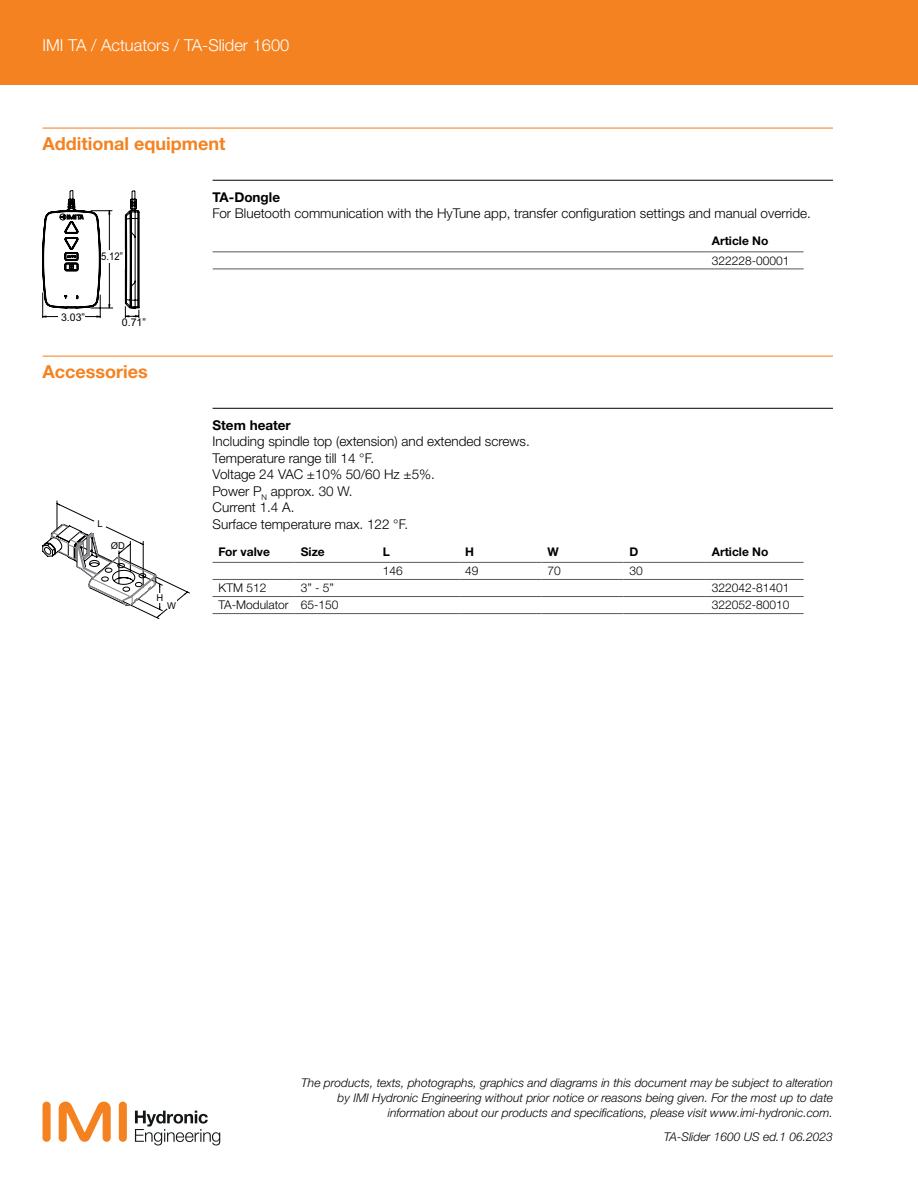
<style>
.page{position:relative;width:918px;height:1188px;background:#fff}
.page>*{position:absolute;margin:0;border:0;box-sizing:border-box;transform-origin:0 0}
.t1{font:700 18px "Helvetica Neue LTW1 G";color:#f58220}
.t2{font:300 16.5px "Helvetica Neue LTW1 G";color:#fff}
.t3{font:300 13.5px/16.5px "Helvetica Neue LTW1 G";color:#000}
.t4{font:700 13.5px "Helvetica Neue LTW1 G";color:#000}
.t5{font:italic 300 12px/15px "Helvetica Neue LTW1 G";color:#000;text-align:right}
.t6{font:300 12px "Helvetica Neue LTW1 G";color:#000}
.t7{font:700 12px "Helvetica Neue LTW1 G";color:#000}
.t8{font:10.65px "Arial";color:#000}
.t9{font:10.65px "Arial";color:#000;scale:.9 1}
.t10{font:9.45px "Arial";color:#000}
</style>
<div class="page">
<div style="left:0;top:0;width:918px;height:85px;background:#f58220"></div>
<div style="left:119px;top:1102px;width:8px;height:40px;background:#f58220;border-radius:4px"></div>
<div style="left:43px;top:1102px;width:8px;height:40px;background:#f58220;border-radius:4px"></div>
<svg style="left:59px;top:1102px;width:52px;height:40px"></svg>
<svg style="left:135px;top:1111px;width:85px;height:34px"></svg>
<hr style="left:43px;top:128px;width:790px;height:1px;background:#f58220">
<hr style="left:213px;top:180px;width:620px;height:1px;background:#000">
<hr style="left:43px;top:356px;width:790px;height:1px;background:#f58220">
<hr style="left:213px;top:408px;width:620px;height:1px;background:#000">
<hr style="left:213px;top:251px;width:493px;height:1px;background:#58595b">
<hr style="left:213px;top:269px;width:493px;height:1px;background:#58595b">
<hr style="left:706px;top:251px;width:98px;height:1px;background:#58595b">
<hr style="left:706px;top:269px;width:98px;height:1px;background:#58595b">
<hr style="left:213px;top:562px;width:82px;height:1px;background:#58595b">
<hr style="left:295px;top:562px;width:82px;height:1px;background:#58595b">
<hr style="left:377px;top:562px;width:82px;height:1px;background:#58595b">
<hr style="left:459px;top:562px;width:82px;height:1px;background:#58595b">
<hr style="left:541px;top:562px;width:83px;height:1px;background:#58595b">
<hr style="left:624px;top:562px;width:82px;height:1px;background:#58595b">
<hr style="left:706px;top:562px;width:98px;height:1px;background:#58595b">
<hr style="left:213px;top:579px;width:82px;height:1px;background:#58595b">
<hr style="left:295px;top:579px;width:82px;height:1px;background:#58595b">
<hr style="left:377px;top:579px;width:82px;height:1px;background:#58595b">
<hr style="left:459px;top:579px;width:82px;height:1px;background:#58595b">
<hr style="left:541px;top:579px;width:83px;height:1px;background:#58595b">
<hr style="left:624px;top:579px;width:82px;height:1px;background:#58595b">
<hr style="left:706px;top:579px;width:98px;height:1px;background:#58595b">
<hr style="left:213px;top:596px;width:82px;height:1px;background:#58595b">
<hr style="left:213px;top:613px;width:82px;height:1px;background:#58595b">
<hr style="left:295px;top:596px;width:82px;height:1px;background:#58595b">
<hr style="left:295px;top:613px;width:82px;height:1px;background:#58595b">
<hr style="left:377px;top:596px;width:82px;height:1px;background:#58595b">
<hr style="left:377px;top:613px;width:82px;height:1px;background:#58595b">
<hr style="left:459px;top:596px;width:82px;height:1px;background:#58595b">
<hr style="left:459px;top:613px;width:82px;height:1px;background:#58595b">
<hr style="left:541px;top:596px;width:83px;height:1px;background:#58595b">
<hr style="left:541px;top:613px;width:83px;height:1px;background:#58595b">
<hr style="left:624px;top:596px;width:82px;height:1px;background:#58595b">
<hr style="left:624px;top:613px;width:82px;height:1px;background:#58595b">
<hr style="left:706px;top:596px;width:98px;height:1px;background:#58595b">
<hr style="left:706px;top:613px;width:98px;height:1px;background:#58595b">
<svg style="left:43px;top:190px;width:96px;height:129px"></svg>
<svg style="left:43px;top:501px;width:147px;height:118px"></svg>
<div style="left:94px;top:521px;width:12px;height:6px;background:#fff"></div>
<div style="left:156px;top:593px;width:8px;height:10px;background:#fff"></div>
<div style="left:167px;top:599px;width:10px;height:10px;background:#fff"></div>
<h2 class="t2" style="left:43px;top:35px;width:248px">IMI TA / Actuators / TA-Slider 1600</h2>
<h1 class="t1" style="left:43px;top:132px;width:184px">Additional equipment</h1>
<p class="t4" style="left:213px;top:189px;width:69px">TA-Dongle</p>
<p class="t3" style="left:213px;top:205px;width:600px">For Bluetooth communication with the HyTune app, transfer configuration settings and manual override.</p>
<p class="t7" style="left:712px;top:234px;width:58px">Article No</p>
<p class="t6" style="left:712px;top:253px;width:79px">322228-00001</p>
<p class="t9" style="left:101px;top:249px;width:26px">5.12”</p>
<p class="t8" style="left:61px;top:310px;width:26px">3.03”</p>
<p class="t8" style="left:122px;top:316px;width:26px">0.71”</p>
<h1 class="t1" style="left:43px;top:360px;width:107px">Accessories</h1>
<p class="t10" style="left:98px;top:517px;width:7px">L</p>
<p class="t10" style="left:111px;top:539px;width:16px">ØD</p>
<p class="t10" style="left:156px;top:591px;width:8px">H</p>
<p class="t10" style="left:167px;top:599px;width:10px">W</p>
<p class="t4" style="left:213px;top:417px;width:80px">Stem heater</p>
<p class="t3" style="left:213px;top:433px;width:319px">Including spindle top (extension) and extended screws.<br>Temperature range till 14 °F.<br>Voltage 24 VAC ±10% 50/60 Hz ±5%.<br>Power P<sub>N</sub> approx. 30 W.<br>Current 1.4 A.<br>Surface temperature max. 122 °F.</p>
<p class="t7" style="left:219px;top:544px;width:53px">For valve</p>
<p class="t7" style="left:301px;top:544px;width:25px">Size</p>
<p class="t7" style="left:383px;top:544px;width:9px">L</p>
<p class="t7" style="left:465px;top:544px;width:10px">H</p>
<p class="t7" style="left:547px;top:544px;width:13px">W</p>
<p class="t7" style="left:630px;top:544px;width:10px">D</p>
<p class="t7" style="left:712px;top:544px;width:58px">Article No</p>
<p class="t6" style="left:383px;top:564px;width:22px">146</p>
<p class="t6" style="left:465px;top:564px;width:15px">49</p>
<p class="t6" style="left:547px;top:564px;width:15px">70</p>
<p class="t6" style="left:630px;top:564px;width:15px">30</p>
<p class="t6" style="left:219px;top:581px;width:49px">KTM 512</p>
<p class="t6" style="left:301px;top:581px;width:35px">3” - 5”</p>
<p class="t6" style="left:712px;top:581px;width:79px">322042-81401</p>
<p class="t6" style="left:219px;top:598px;width:121px">TA-Modulator 65-150</p>
<p class="t6" style="left:712px;top:598px;width:79px">322052-80010</p>
<p class="t5" style="left:301px;top:1075px;width:533px">The products, texts, photographs, graphics and diagrams in this document may be subject to alteration by IMI Hydronic Engineering without prior notice or reasons being given. For the most up to date information about our products and specifications, please visit www.imi-hydronic.com.</p>
<p class="t5" style="left:664px;top:1129px;width:171px">TA-Slider 1600 US ed.1 06.2023</p>
</div>
